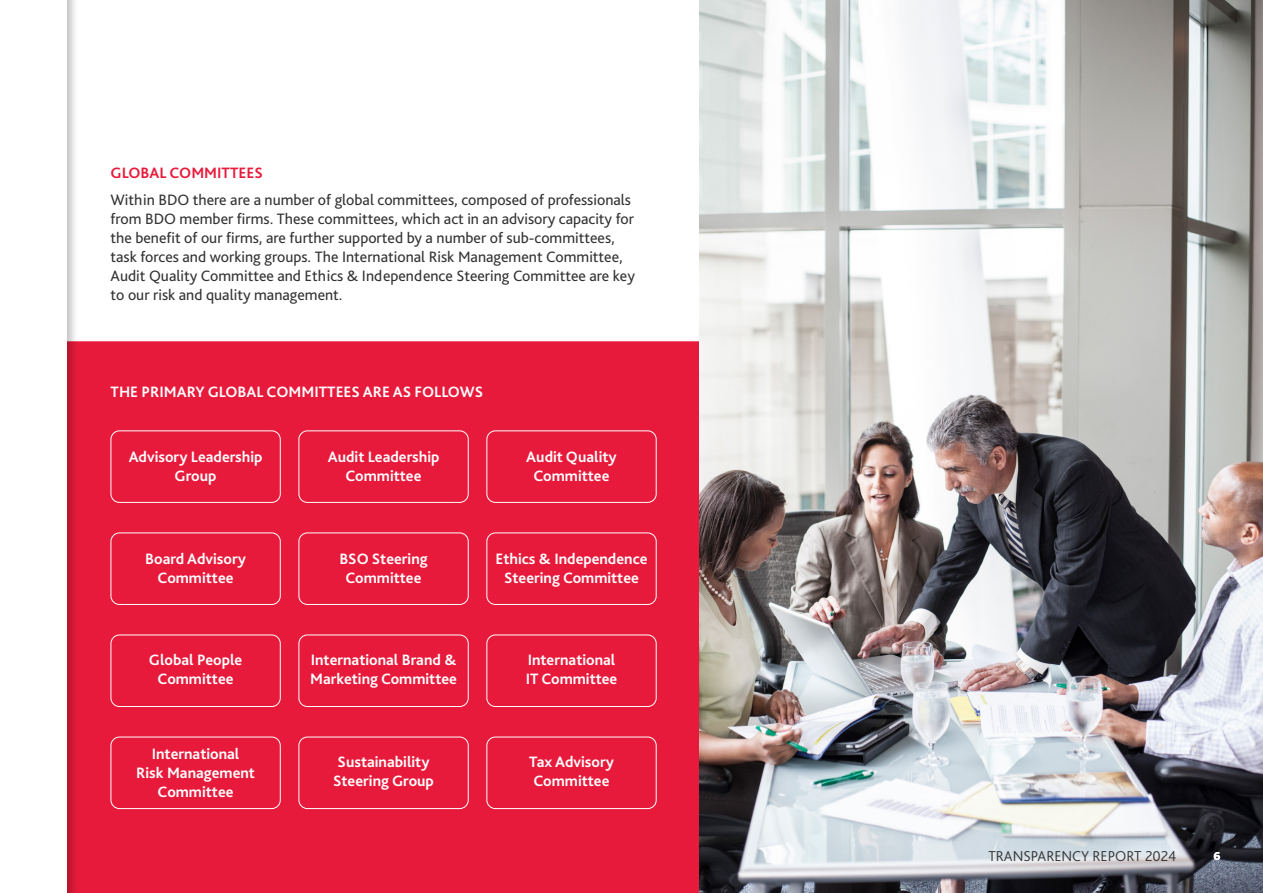
<style>
.page{position:relative;width:1263px;height:893px;background:#fff}
.page>*{position:absolute;margin:0;border:0;box-sizing:border-box;transform-origin:0 0}
.t1{font:15.75px/18.9px "Bliss Pro";color:#333}
.t2{font:700 15.75px/18.9px "Bliss Pro";color:#fff;text-align:center}
.t3{font:700 15.75px "Bliss Pro";color:#e81a3b}
.t4{font:300 15px "Bliss Pro";color:#333}
.t5{font:800 12px "Bliss Pro";color:#fff}
</style>
<div class="page">
<div style="left:80px;top:341px;width:620px;height:552px;background:#e81a3b"></div>
<div style="left:486px;top:430px;width:171px;height:73px;border:1px solid #fff;border-radius:9px"></div>
<div style="left:111px;top:430px;width:170px;height:73px;border:1px solid #fff;border-radius:9px"></div>
<div style="left:298px;top:430px;width:171px;height:73px;border:1px solid #fff;border-radius:9px"></div>
<div style="left:111px;top:635px;width:170px;height:72px;border:1px solid #fff;border-radius:9px"></div>
<div style="left:298px;top:635px;width:171px;height:72px;border:1px solid #fff;border-radius:9px"></div>
<div style="left:486px;top:635px;width:171px;height:72px;border:1px solid #fff;border-radius:9px"></div>
<div style="left:111px;top:737px;width:170px;height:72px;border:1px solid #fff;border-radius:9px"></div>
<div style="left:298px;top:737px;width:171px;height:72px;border:1px solid #fff;border-radius:9px"></div>
<div style="left:486px;top:737px;width:171px;height:72px;border:1px solid #fff;border-radius:9px"></div>
<div style="left:486px;top:532px;width:171px;height:73px;border:1px solid #fff;border-radius:9px"></div>
<div style="left:111px;top:532px;width:170px;height:73px;border:1px solid #fff;border-radius:9px"></div>
<div style="left:298px;top:532px;width:171px;height:73px;border:1px solid #fff;border-radius:9px"></div>
<img style="left:700px;top:0;width:563px;height:893px">
<div style="left:0;top:0;width:80px;height:893px;background:#000;opacity:.25"></div>
<div style="left:0;top:0;width:67px;height:893px;background:#fff"></div>
<p class="t3" style="left:111px;top:163px;width:154px">GLOBAL COMMITTEES</p>
<p class="t1" style="left:111px;top:190px;width:526px">Within BDO there are a number of global committees, composed of professionals from BDO member firms. These committees, which act in an advisory capacity for the benefit of our firms, are further supported by a number of sub-committees, task forces and working groups. The International Risk Management Committee, Audit Quality Committee and Ethics &amp; Independence Steering Committee are key to our risk and quality management.</p>
<p class="t2" style="left:111px;top:382px;width:374px">THE PRIMARY GLOBAL COMMITTEES ARE AS FOLLOWS</p>
<p class="t2" style="left:129px;top:447px;width:135px">Advisory Leadership<br>Group</p>
<p class="t2" style="left:328px;top:447px;width:113px">Audit Leadership<br>Committee</p>
<p class="t2" style="left:526px;top:447px;width:92px">Audit Quality<br>Committee</p>
<p class="t2" style="left:145px;top:549px;width:102px">Board Advisory<br>Committee</p>
<p class="t2" style="left:339px;top:549px;width:90px">BSO Steering<br>Committee</p>
<p class="t2" style="left:495px;top:549px;width:153px">Ethics &amp; Independence<br>Steering Committee</p>
<p class="t2" style="left:149px;top:650px;width:95px">Global People<br>Committee</p>
<p class="t2" style="left:310px;top:650px;width:148px;text-align:left">International Brand &amp;<br>Marketing Committee</p>
<p class="t2" style="left:526px;top:650px;width:93px;text-align:left">International<br>IT Committee</p>
<p class="t2" style="left:136px;top:744px;width:120px">International<br>Risk Management<br>Committee</p>
<p class="t2" style="left:333px;top:752px;width:102px;text-align:left">Sustainability<br>Steering Group</p>
<p class="t2" style="left:529px;top:752px;width:86px;text-align:left">Tax Advisory<br>Committee</p>
<p class="t4" style="left:988px;top:846px;width:189px">TRANSPARENCY REPORT 2024</p>
<p class="t5" style="left:1213px;top:848px;width:9px">6</p>
</div>
